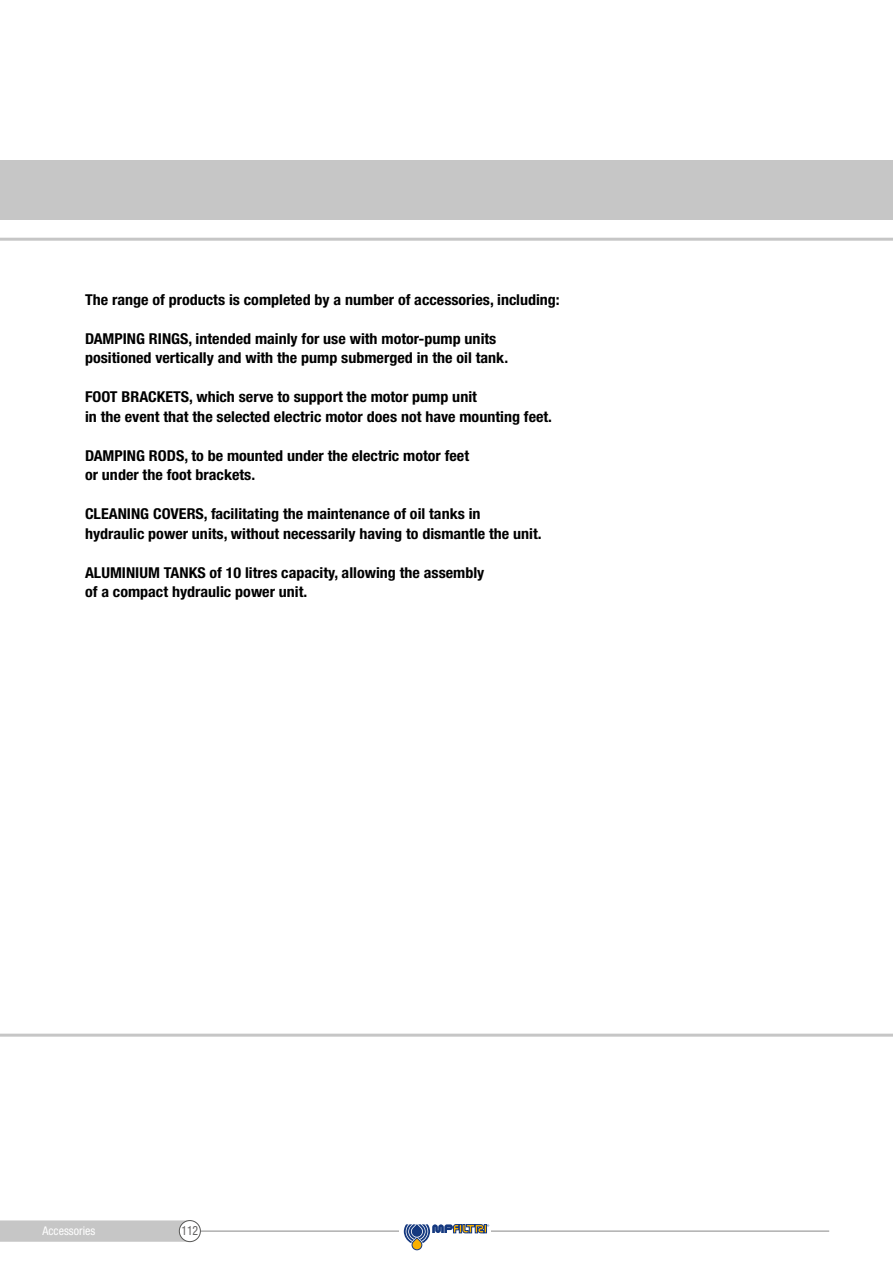
<style>
.page{position:relative;width:893px;height:1263px;background:#fff}
.page>*{position:absolute;margin:0;border:0;box-sizing:border-box;transform-origin:0 0}
.t1{font:700 condensed 15px/19.5px "Helvetica Neue LT Std";color:#000;scale:1.07 1}
.t2{font:condensed 12.75px "Helvetica Neue LT Std";color:#646363;scale:.92 1}
.t3{font:condensed 12px "Helvetica Neue LT Std";color:#fff}
</style>
<div class="page">
<div style="left:0;top:160px;width:893px;height:59px;background:#c6c6c6"></div>
<hr style="left:0;top:238px;width:893px;height:3px;background:#c6c6c6">
<hr style="left:0;top:1034px;width:893px;height:3px;background:#c6c6c6">
<hr style="left:200px;top:1231px;width:629px;height:1px;background:#878787">
<svg style="left:0;top:1220px;width:195px;height:22px;background:#c7c7c7"></svg>
<div style="left:179px;top:1220px;width:21px;height:21px;background:#fff;border-radius:50%"></div>
<div style="left:179px;top:1220px;width:21px;height:22px;border:1px solid #575756;border-radius:50%"></div>
<svg style="left:404px;top:1224px;width:85px;height:26px"></svg>
<p class="t1" style="left:85px;top:289px;width:445px">The range of products is completed by a number of accessories, including:</p>
<p class="t1" style="left:85px;top:328px;width:397px">DAMPING RINGS, intended mainly for use with motor-pump units positioned vertically and with the pump submerged in the oil tank.</p>
<p class="t1" style="left:85px;top:387px;width:438px">FOOT BRACKETS, which serve to support the motor pump unit<br>in the event that the selected electric motor does not have mounting feet.</p>
<p class="t1" style="left:85px;top:445px;width:360px">DAMPING RODS, to be mounted under the electric motor feet or under the foot brackets.</p>
<p class="t1" style="left:85px;top:504px;width:428px">CLEANING COVERS, facilitating the maintenance of oil tanks in hydraulic power units, without necessarily having to dismantle the unit.</p>
<p class="t1" style="left:85px;top:562px;width:375px">ALUMINIUM TANKS of 10 litres capacity, allowing the assembly of a compact hydraulic power unit.</p>
<p class="t3" style="left:43px;top:1223px;width:54px">Accessories</p>
<p class="t2" style="left:182px;top:1223px;width:19px">112</p>
</div>
